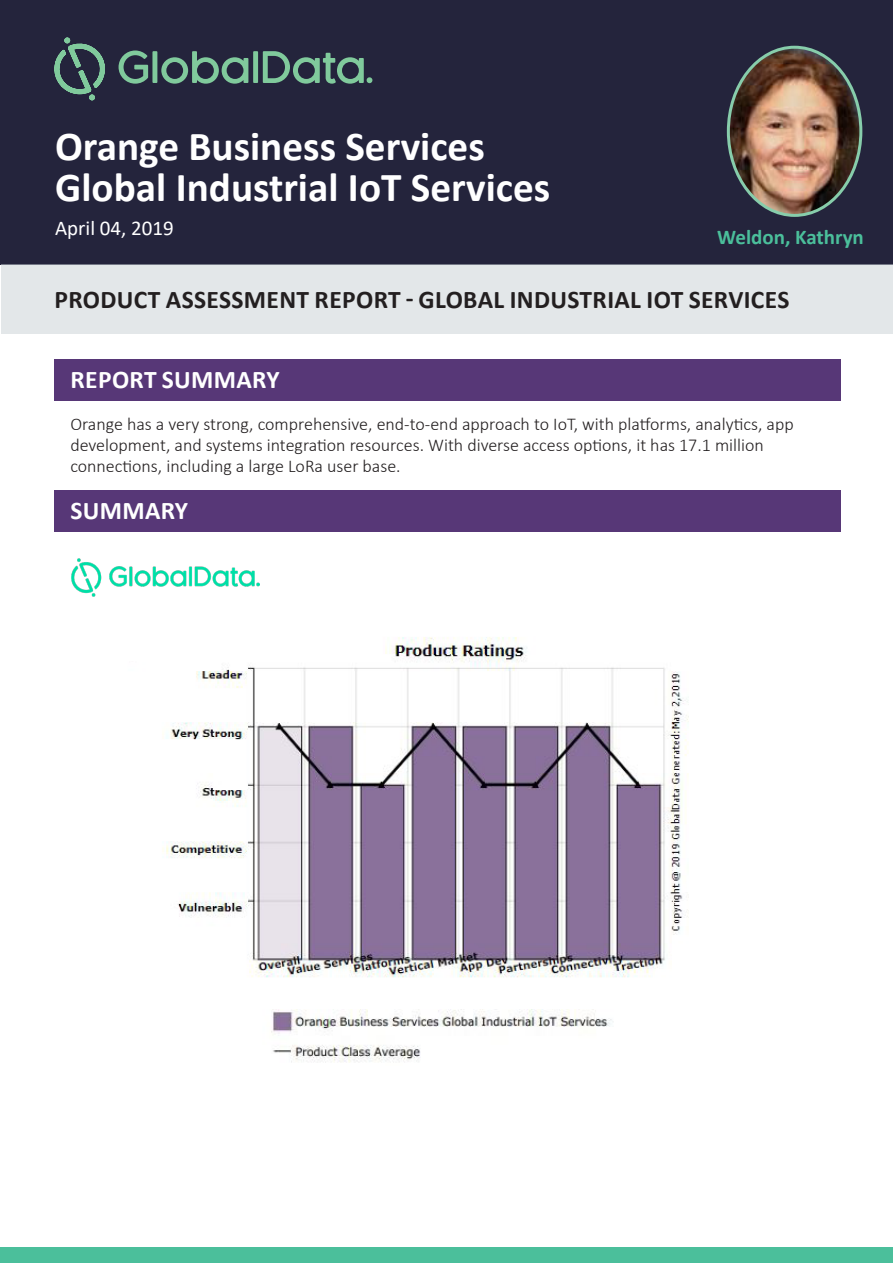
<style>
.page{position:relative;width:893px;height:1263px;background:#fff}
.page>*{position:absolute;margin:0;border:0;box-sizing:border-box;transform-origin:0 0}
.Heading_1{font:700 41.25px/41.2px "Calibri";color:#fff}
.t1{font:700 25.5px "Calibri";letter-spacing:.015em;color:#231f20}
.t2{font:700 25.5px "Calibri";letter-spacing:.015em;color:#fff}
.t3{font:700 21px "Calibri";color:#4bbf9b}
.t4{font:21px "Calibri";color:#fff}
.Body{font:300 18px/21px "Calibri";color:#231f20}
</style>
<div class="page">
<div style="left:0;top:1247px;width:893px;height:16px;background:#4bbf9b"></div>
<img style="left:162px;top:637px;width:527px;height:341px">
<div style="left:40px;top:543px;width:245px;height:118px;background:#fff"></div>
<div style="left:0;top:0;width:893px;height:265px;background:#24243c"></div>
<div style="left:1px;top:264px;width:891px;height:70px;background:#e3e7e9"></div>
<svg style="left:54px;top:37px;width:319px;height:63px"></svg>
<div style="left:54px;top:359px;width:786px;height:42px;background:#573777"></div>
<div style="left:54px;top:490px;width:786px;height:41px;background:#573777"></div>
<img style="left:728px;top:47px;width:133px;height:167px">
<div style="left:727px;top:46px;width:135px;height:171px;border:3px solid #87cdab;border-radius:50%"></div>
<img style="left:72px;top:558px;width:188px;height:38px">
<img style="left:271px;top:1009px;width:342px;height:54px">
<p class="Heading_1" style="left:55px;top:125px;width:497px">Orange Business Services<br>Global Industrial IoT Services</p>
<p class="t4" style="left:55px;top:213px;width:120px">April 04, 2019</p>
<p class="t3" style="left:717px;top:222px;width:148px">Weldon, Kathryn</p>
<p class="t1" style="left:54px;top:282px;width:736px">PRODUCT ASSESSMENT REPORT - GLOBAL INDUSTRIAL IOT SERVICES</p>
<p class="t2" style="left:71px;top:362px;width:211px">REPORT SUMMARY</p>
<p class="Body" style="left:70px;top:413px;width:725px">Orange has a very strong, comprehensive, end-to-end approach to IoT, with platforms, analytics, app development, and systems integration resources. With diverse access options, it has 17.1 million connections, including a large LoRa user base.</p>
<p class="t2" style="left:71px;top:493px;width:119px">SUMMARY</p>
</div>
